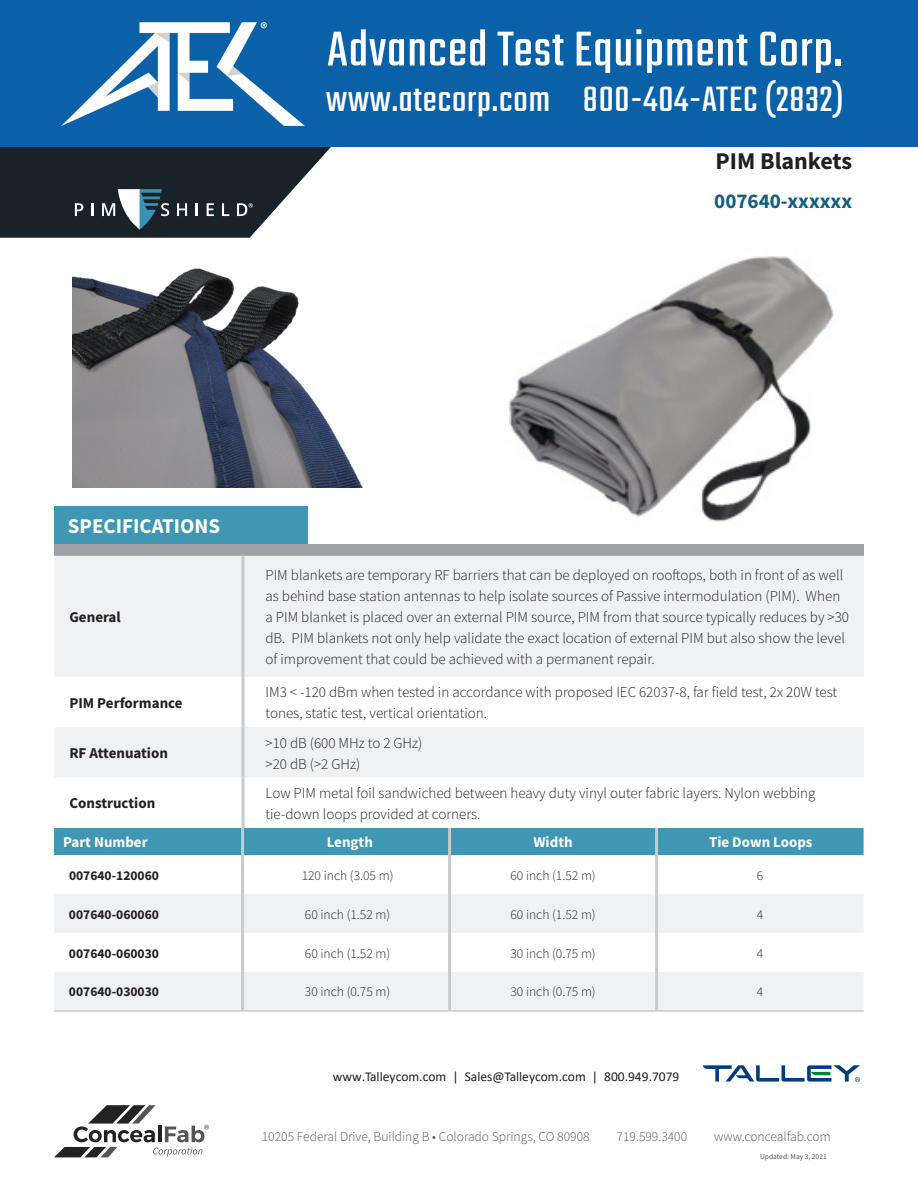
<style>
.page{position:relative;width:918px;height:1188px;background:#fff}
.page>*{position:absolute;margin:0;border:0;box-sizing:border-box;transform-origin:0 0}
.t1{font:54px "Teko";letter-spacing:.02em;color:#fff}
.t2{font:39px "Teko";letter-spacing:.02em;color:#fff}
.t3{font:700 24px "Source Sans Pro";color:#231f20}
.t4{font:700 21px "Source Sans Pro";color:#fff}
.t5{font:700 21px "Source Sans Pro";color:#135f7f}
.t6{font:300 15px/21px "Source Sans Pro";color:#231f20}
.t7{font:700 15px "Source Sans Pro";color:#231f20}
.t8{font:700 15px "Source Sans Pro";color:#fff}
.t9{font:300 13.5px "Source Sans Pro";color:#231f20}
.t10{font:300 13.5px "Source Sans Pro";color:#54555a}
.t11{font:700 13.5px "Source Sans Pro";color:#231f20}
.t12{font:13.5px "Calibri";color:#231f20}
.t13{font:7.5px "Source Sans Pro";color:#54555a}
</style>
<div class="page">
<svg style="left:0;top:147px;width:331px;height:91px;background:#353c42"></svg>
<svg style="left:54px;top:1105px;width:155px;height:52px"></svg>
<svg style="left:75px;top:203px;width:8px;height:13px"></svg>
<svg style="left:91px;top:203px;width:2px;height:13px"></svg>
<svg style="left:102px;top:189px;width:67px;height:37px"></svg>
<svg style="left:177px;top:203px;width:10px;height:13px"></svg>
<svg style="left:196px;top:203px;width:2px;height:13px"></svg>
<svg style="left:207px;top:203px;width:7px;height:13px"></svg>
<svg style="left:222px;top:203px;width:7px;height:13px"></svg>
<svg style="left:237px;top:203px;width:16px;height:13px"></svg>
<div style="left:54px;top:506px;width:255px;height:38px;background:#3f97b4"></div>
<div style="left:54px;top:544px;width:810px;height:12px;background:#a0a1a5"></div>
<svg style="left:55px;top:556px;width:809px;height:222px;fill:#f0f1f2"></svg>
<hr style="left:242px;top:556px;width:2px;height:121px;background:#c9cacc">
<hr style="left:242px;top:677px;width:2px;height:50px;background:#c9cacc">
<hr style="left:242px;top:727px;width:2px;height:51px;background:#c9cacc">
<hr style="left:242px;top:778px;width:2px;height:50px;background:#c9cacc">
<div style="left:54px;top:828px;width:810px;height:27px;background:#3f97b4"></div>
<svg style="left:54px;top:894px;width:809px;height:116px;fill:#f0f1f2"></svg>
<hr style="left:241px;top:828px;width:3px;height:27px;background:#c9cacc">
<hr style="left:241px;top:855px;width:3px;height:39px;background:#c9cacc">
<hr style="left:241px;top:894px;width:3px;height:39px;background:#c9cacc">
<hr style="left:241px;top:933px;width:3px;height:39px;background:#c9cacc">
<hr style="left:241px;top:972px;width:3px;height:38px;background:#c9cacc">
<hr style="left:448px;top:828px;width:3px;height:27px;background:#c9cacc">
<hr style="left:655px;top:828px;width:3px;height:27px;background:#c9cacc">
<hr style="left:448px;top:855px;width:3px;height:39px;background:#c9cacc">
<hr style="left:655px;top:855px;width:3px;height:39px;background:#c9cacc">
<hr style="left:448px;top:894px;width:3px;height:39px;background:#c9cacc">
<hr style="left:655px;top:894px;width:3px;height:39px;background:#c9cacc">
<hr style="left:448px;top:933px;width:3px;height:39px;background:#c9cacc">
<hr style="left:655px;top:933px;width:3px;height:39px;background:#c9cacc">
<hr style="left:448px;top:972px;width:3px;height:38px;background:#c9cacc">
<hr style="left:655px;top:972px;width:3px;height:38px;background:#c9cacc">
<hr style="left:54px;top:1010px;width:189px;height:2px;background:#c9cacc">
<hr style="left:243px;top:1010px;width:207px;height:2px;background:#c9cacc">
<hr style="left:450px;top:1010px;width:207px;height:2px;background:#c9cacc">
<hr style="left:657px;top:1010px;width:207px;height:2px;background:#c9cacc">
<img style="left:72px;top:226px;width:291px;height:261px">
<img style="left:509px;top:256px;width:325px;height:266px">
<svg style="left:703px;top:1065px;width:157px;height:17px"></svg>
<div style="left:0;top:0;width:918px;height:147px;background:#0b61a8"></div>
<img style="left:62px;top:22px;width:242px;height:103px">
<h1 class="t1" style="left:327px;top:19px;width:517px">Advanced Test Equipment Corp.</h1>
<h2 class="t2" style="left:326px;top:77px;width:519px">www.atecorp.com 800-404-ATEC (2832)</h2>
<p class="t3" style="left:716px;top:144px;width:138px">PIM Blankets</p>
<p class="t5" style="left:714px;top:187px;width:139px">007640-xxxxxx</p>
<p class="t4" style="left:68px;top:512px;width:154px">SPECIFICATIONS</p>
<p class="t7" style="left:69px;top:607px;width:53px">General</p>
<p class="t6" style="left:265px;top:564px;width:585px">PIM blankets are temporary RF barriers that can be deployed on rooftops, both in front of as well as behind base station antennas to help isolate sources of Passive intermodulation (PIM). When a PIM blanket is placed over an external PIM source, PIM from that source typically reduces by &gt;30 dB. PIM blankets not only help validate the exact location of external PIM but also show the level of improvement that could be achieved with a permanent repair.</p>
<p class="t7" style="left:69px;top:692px;width:115px">PIM Performance</p>
<p class="t6" style="left:265px;top:682px;width:573px">IM3 &lt; -120 dBm when tested in accordance with proposed IEC 62037-8, far field test, 2x 20W test tones, static test, vertical orientation.</p>
<p class="t7" style="left:69px;top:743px;width:100px">RF Attenuation</p>
<p class="t6" style="left:265px;top:732px;width:158px">&gt;10 dB (600 MHz to 2 GHz)</p>
<p class="t6" style="left:265px;top:753px;width:96px">&gt;20 dB (&gt;2 GHz)</p>
<p class="t7" style="left:69px;top:793px;width:87px">Construction</p>
<p class="t6" style="left:265px;top:782px;width:552px">Low PIM metal foil sandwiched between heavy duty vinyl outer fabric layers. Nylon webbing tie-down loops provided at corners.</p>
<p class="t8" style="left:63px;top:832px;width:86px">Part Number</p>
<p class="t8" style="left:327px;top:832px;width:48px">Length</p>
<p class="t8" style="left:533px;top:832px;width:41px">Width</p>
<p class="t8" style="left:709px;top:832px;width:105px">Tie Down Loops</p>
<p class="t11" style="left:69px;top:866px;width:92px">007640-120060</p>
<p class="t9" style="left:302px;top:867px;width:93px">120 inch (3.05 m)</p>
<p class="t9" style="left:510px;top:867px;width:87px">60 inch (1.52 m)</p>
<p class="t9" style="left:757px;top:867px;width:8px">6</p>
<p class="t11" style="left:69px;top:905px;width:92px">007640-060060</p>
<p class="t9" style="left:305px;top:906px;width:87px">60 inch (1.52 m)</p>
<p class="t9" style="left:510px;top:906px;width:87px">60 inch (1.52 m)</p>
<p class="t9" style="left:757px;top:906px;width:8px">4</p>
<p class="t11" style="left:69px;top:944px;width:92px">007640-060030</p>
<p class="t9" style="left:305px;top:945px;width:87px">60 inch (1.52 m)</p>
<p class="t9" style="left:510px;top:945px;width:87px">30 inch (0.75 m)</p>
<p class="t9" style="left:757px;top:945px;width:8px">4</p>
<p class="t11" style="left:69px;top:983px;width:92px">007640-030030</p>
<p class="t9" style="left:305px;top:983px;width:87px">30 inch (0.75 m)</p>
<p class="t9" style="left:510px;top:983px;width:87px">30 inch (0.75 m)</p>
<p class="t9" style="left:757px;top:983px;width:8px">4</p>
<p class="t12" style="left:333px;top:1067px;width:348px">www.Talleycom.com | Sales@Talleycom.com | 800.949.7079</p>
<p class="t10" style="left:262px;top:1129px;width:329px">10205 Federal Drive, Building B • Colorado Springs, CO 80908</p>
<p class="t10" style="left:617px;top:1129px;width:72px">719.599.3400</p>
<p class="t10" style="left:714px;top:1129px;width:118px">www.concealfab.com</p>
<p class="t13" style="left:760px;top:1152px;width:68px">Updated: May 3, 2021</p>
</div>
